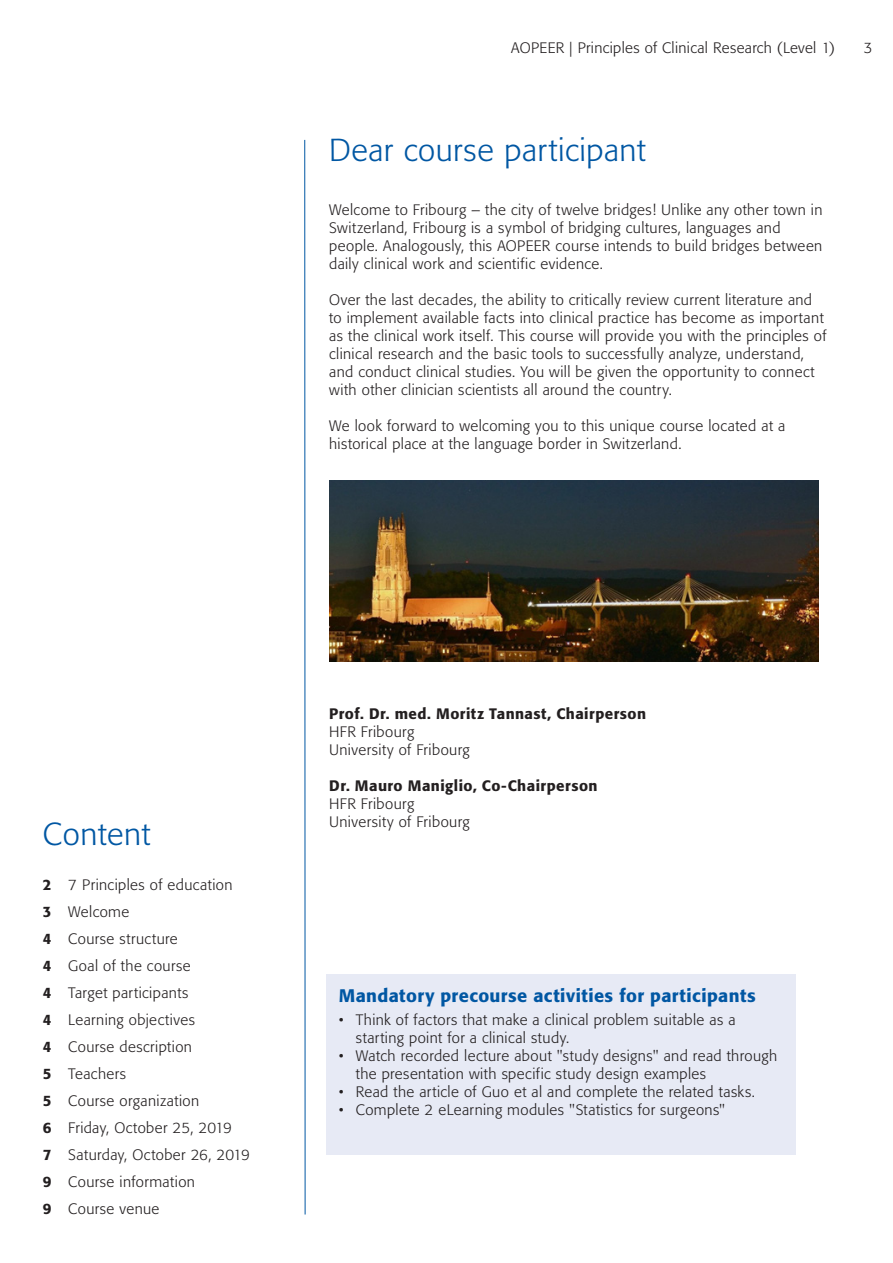
<style>
.page{position:relative;width:893px;height:1263px;background:#fff}
.page>*{position:absolute;margin:0;border:0;box-sizing:border-box;transform-origin:0 0}
.AO_Pr_Page_title{font:300 31.5px "Formata BQ";letter-spacing:.02em;color:#0157a3}
.AO_Pr_Page_title_noT{font:300 31.5px "Formata BQ";letter-spacing:.02em;color:#0157a3}
.t1{font:500 18px "Formata BQ";letter-spacing:.025em;color:#0157a3}
.AO_Pr_Body{font:300 15px/18px "Formata BQ";letter-spacing:.025em;color:#231f20}
.AO_TOC{font:300 15px "Formata BQ";letter-spacing:.025em;color:#231f20}
.AO_Pr_Body-2{font:500 15px "Formata BQ";letter-spacing:.03em;color:#231f20}
.s1{font-weight:500}
</style>
<div class="page">
<hr style="left:304px;top:140px;width:1px;height:1074px;background:#0157a3">
<img style="left:329px;top:481px;width:490px;height:181px">
<div style="left:326px;top:974px;width:469px;height:181px;background:#e7eaf5"></div>
<p class="AO_Pr_Body" style="left:511px;top:38px;width:326px">AOPEER | Principles of Clinical Research (Level 1)</p>
<p class="AO_Pr_Body" style="left:864px;top:38px;width:10px">3</p>
<p class="AO_Pr_Page_title" style="left:329px;top:131px;width:318px">Dear course participant</p>
<p class="AO_Pr_Body" style="left:329px;top:201px;width:495px">Welcome to Fribourg – the city of twelve bridges! Unlike any other town in Switzerland, Fribourg is a symbol of bridging cultures, languages and people. Analogously, this AOPEER course intends to build bridges between daily clinical work and scientific evidence.</p>
<p class="AO_Pr_Body" style="left:329px;top:291px;width:499px">Over the last decades, the ability to critically review current literature and to implement available facts into clinical practice has become as important as the clinical work itself. This course will provide you with the principles of clinical research and the basic tools to successfully analyze, understand, and conduct clinical studies. You will be given the opportunity to connect with other clinician scientists all around the country.</p>
<p class="AO_Pr_Body" style="left:329px;top:417px;width:458px">We look forward to welcoming you to this unique course located at a historical place at the language border in Switzerland.</p>
<p class="AO_Pr_Page_title_noT" style="left:43px;top:816px;width:109px">Content</p>
<p class="AO_TOC" style="left:43px;top:876px;width:191px"><span class="s1">2</span> 7 Principles of education</p>
<p class="AO_TOC" style="left:43px;top:903px;width:88px"><span class="s1">3</span> Welcome</p>
<p class="AO_TOC" style="left:43px;top:930px;width:136px"><span class="s1">4</span> Course structure</p>
<p class="AO_TOC" style="left:43px;top:957px;width:149px"><span class="s1">4</span> Goal of the course</p>
<p class="AO_TOC" style="left:43px;top:984px;width:147px"><span class="s1">4</span> Target participants</p>
<p class="AO_TOC" style="left:43px;top:1011px;width:154px"><span class="s1">4</span> Learning objectives</p>
<p class="AO_TOC" style="left:43px;top:1038px;width:151px"><span class="s1">4</span> Course description</p>
<p class="AO_TOC" style="left:43px;top:1065px;width:85px"><span class="s1">5</span> Teachers</p>
<p class="AO_TOC" style="left:43px;top:1092px;width:158px"><span class="s1">5</span> Course organization</p>
<p class="AO_TOC" style="left:43px;top:1119px;width:191px"><span class="s1">6</span> Friday, October 25, 2019</p>
<p class="AO_TOC" style="left:43px;top:1146px;width:209px"><span class="s1">7</span> Saturday, October 26, 2019</p>
<p class="AO_TOC" style="left:43px;top:1173px;width:154px"><span class="s1">9</span> Course information</p>
<p class="AO_TOC" style="left:43px;top:1200px;width:118px"><span class="s1">9</span> Course venue</p>
<p class="AO_Pr_Body-2" style="left:329px;top:704px;width:318px">Prof. Dr. med. Moritz Tannast, Chairperson</p>
<p class="AO_Pr_Body" style="left:329px;top:723px;width:87px">HFR Fribourg</p>
<p class="AO_Pr_Body" style="left:329px;top:741px;width:142px">University of Fribourg</p>
<p class="AO_Pr_Body-2" style="left:329px;top:777px;width:270px">Dr. Mauro Maniglio, Co-Chairperson</p>
<p class="AO_Pr_Body" style="left:329px;top:795px;width:87px">HFR Fribourg</p>
<p class="AO_Pr_Body" style="left:329px;top:813px;width:142px">University of Fribourg</p>
<p class="t1" style="left:339px;top:984px;width:418px">Mandatory precourse activities for participants</p>
<p class="AO_Pr_Body" style="left:356px;top:1011px;width:381px;text-indent:-17px">• Think of factors that make a clinical problem suitable as a starting point for a clinical study.</p>
<p class="AO_Pr_Body" style="left:356px;top:1047px;width:423px;text-indent:-17px">• Watch recorded lecture about "study designs" and read through the presentation with specific study design examples</p>
<p class="AO_Pr_Body" style="left:339px;top:1083px;width:418px">• Read the article of Guo et al and complete the related tasks.</p>
<p class="AO_Pr_Body" style="left:339px;top:1101px;width:388px">• Complete 2 eLearning modules "Statistics for surgeons"</p>
</div>
